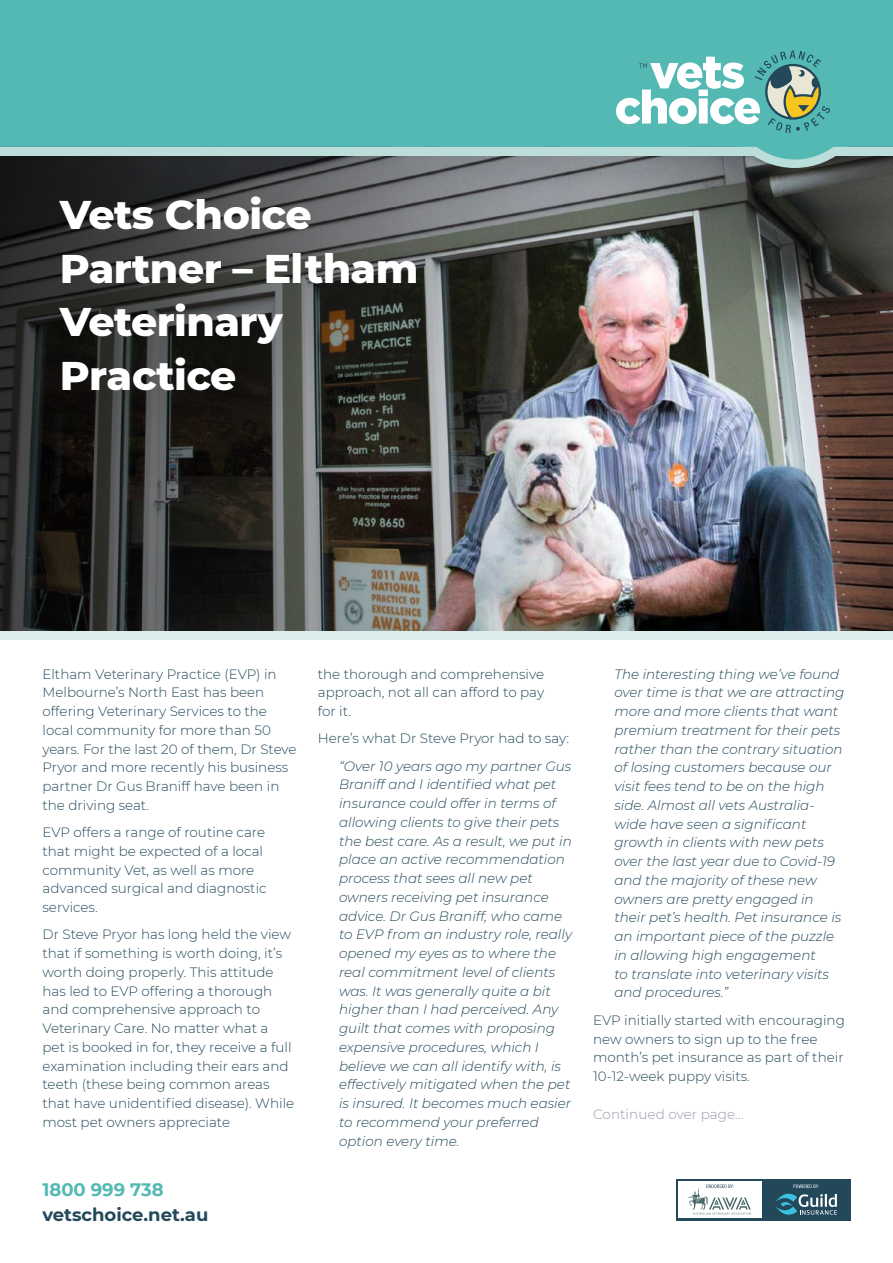
<style>
.page{position:relative;width:893px;height:1263px;background:#fff}
.page>*{position:absolute;margin:0;border:0;box-sizing:border-box;transform-origin:0 0}
.t1{font:800 40.8px/53.8px "Montserrat";letter-spacing:-.015em;color:#fff}
.t2{font:700 18px "Montserrat";color:#23485a}
.t3{font:700 18px "Montserrat";color:#54b9b3}
.t4{font:italic 300 13.5px/18.8px "Montserrat";color:#23485a}
.t5{font:300 13.5px/18.8px "Montserrat";color:#23485a}
.t6{font:300 13.5px "Montserrat";letter-spacing:.005em;color:#959ca8}
</style>
<div class="page">
<img style="left:596px;top:160px;width:297px;height:471px">
<img style="left:0;top:160px;width:596px;height:471px">
<div style="left:0;top:631px;width:893px;height:9px;background:#dceceb"></div>
<div style="left:676px;top:1179px;width:174px;height:41px;background:#23485a"></div>
<div style="left:679px;top:1181px;width:83px;height:37px;background:#fff"></div>
<svg style="left:794px;top:1184px;width:25px;height:4px"></svg>
<svg style="left:775px;top:1194px;width:62px;height:21px"></svg>
<svg style="left:688px;top:1184px;width:63px;height:31px"></svg>
<div style="left:0;top:95px;width:512px;height:401px;background:#000;opacity:.75"></div>
<svg style="left:0;top:0;width:893px;height:160px;background:#58b8b2"></svg>
<svg style="left:616px;top:50px;width:255px;height:118px;background:#7abbb4"></svg>
<h1 class="t1" style="left:60px;top:185px;width:360px">Vets Choice<br>Partner – Eltham<br>Veterinary<br>Practice</h1>
<p class="t5" style="left:43px;top:664px;width:256px">Eltham Veterinary Practice (EVP) in<br>Melbourne’s North East has been offering Veterinary Services to the local community for more than 50 years. For the last 20 of them, Dr Steve<br>Pryor and more recently his business partner Dr Gus Braniff have been in the driving seat.</p>
<p class="t5" style="left:43px;top:822px;width:226px">EVP offers a range of routine care that might be expected of a local community Vet, as well as more advanced surgical and diagnostic services.</p>
<p class="t5" style="left:43px;top:925px;width:253px">Dr Steve Pryor has long held the view that if something is worth doing, it’s worth doing properly. This attitude has led to EVP offering a thorough and comprehensive approach to Veterinary Care. No matter what a pet is booked in for, they receive a full examination including their ears and teeth (these being common areas that have unidentified disease). While most pet owners appreciate</p>
<h2 class="t3" style="left:43px;top:1176px;width:123px">1800 999 738</h2>
<h2 class="t2" style="left:43px;top:1201px;width:167px">vetschoice.net.au</h2>
<p class="t5" style="left:318px;top:664px;width:228px;text-align:justify">the thorough and comprehensive approach, not all can afford to pay for it.</p>
<p class="t5" style="left:318px;top:729px;width:253px">Here’s what Dr Steve Pryor had to say:</p>
<p class="t4" style="left:339px;top:756px;width:235px">“Over 10 years ago my partner Gus<br>Braniff and I identified what pet insurance could offer in terms of allowing clients to give their pets the best care. As a result, we put in place an active recommendation process that sees all new pet owners receiving pet insurance advice. Dr Gus Braniff, who came to EVP from an industry role, really opened my eyes as to where the real commitment level of clients was. It was generally quite a bit higher than I had perceived. Any guilt that comes with proposing expensive procedures, which I believe we can all identify with, is effectively mitigated when the pet is insured. It becomes much easier to recommend your preferred option every time.</p>
<p class="t4" style="left:614px;top:664px;width:232px">The interesting thing we’ve found over time is that we are attracting more and more clients that want premium treatment for their pets rather than the contrary situation of losing customers because our visit fees tend to be on the high side. Almost all vets Australia&shy;wide have seen a significant growth in clients with new pets over the last year due to Covid-19 and the majority of these new owners are pretty engaged in their pet’s health. Pet insurance is an important piece of the puzzle in allowing high engagement<br>to translate into veterinary visits and procedures.”</p>
<p class="t5" style="left:593px;top:1010px;width:253px">EVP initially started with encouraging new owners to sign up to the free month’s pet insurance as part of their 10-12-week puppy visits.</p>
<p class="t6" style="left:593px;top:1105px;width:152px">Continued over page…</p>
</div>
